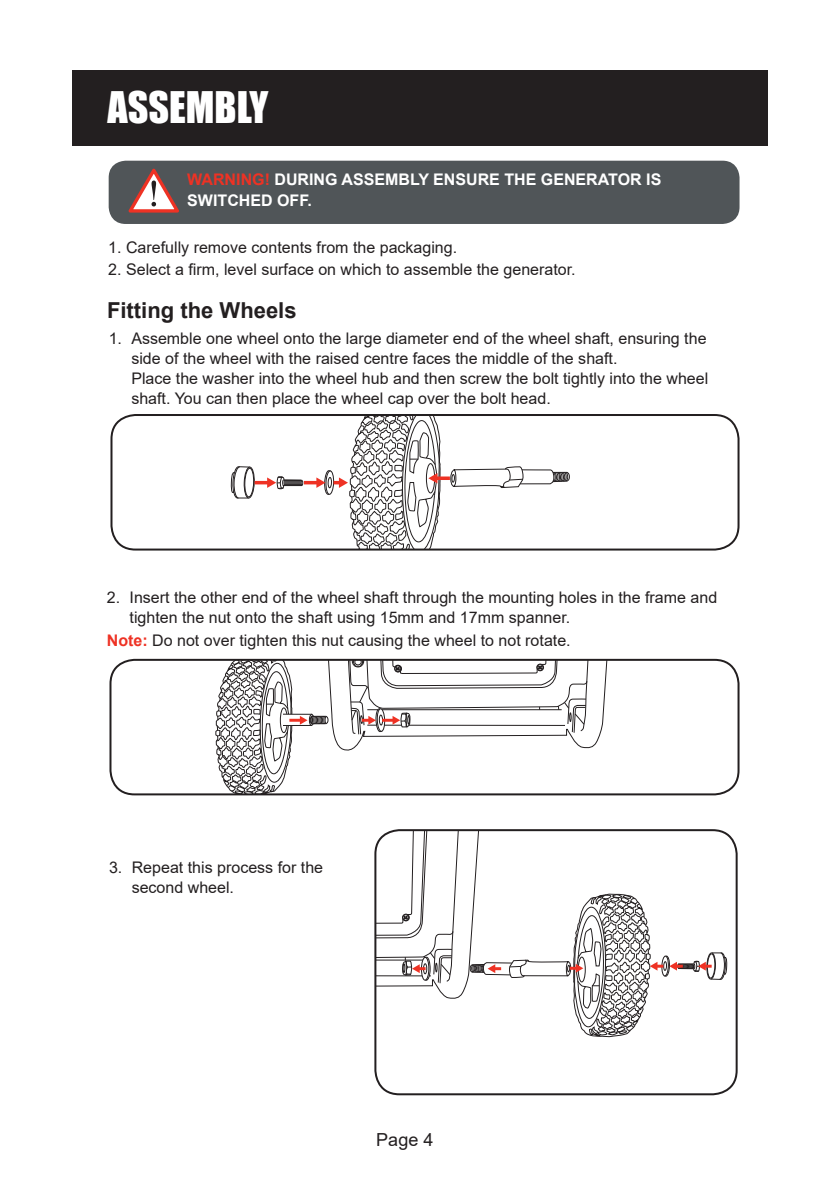
<style>
.page{position:relative;width:840px;height:1191px;background:#fff}
.page>*{position:absolute;margin:0;border:0;box-sizing:border-box;transform-origin:0 0}
.t1{font:40px "Impact";color:#fff}
.t2{font:700 22px "Arial";color:#231f20}
.t3{font:18px "Arial";color:#231f20}
.t4{font:16px/20px "Arial";color:#231f20}
.t5{font:700 16px/20px "Arial";color:#fff}
.s1{color:#ee3224}
.s2{font-weight:700;color:#ee3224}
</style>
<div class="page">
<div style="left:72px;top:71px;width:695px;height:75px;background:#231f20"></div>
<div style="left:109px;top:161px;width:630px;height:63px;background:#505558;border-radius:17px"></div>
<svg style="left:128px;top:169px;width:51px;height:44px"></svg>
<svg style="left:375px;top:830px;width:351px;height:207px"></svg>
<div style="left:374px;top:829px;width:363px;height:266px;border:2px solid #231f20;border-radius:24px"></div>
<div style="left:244px;top:468px;width:10px;height:29px;border:1px solid #231f20;border-radius:50%"></div>
<div style="left:243px;top:467px;width:12px;height:31px;border:1px solid #231f20;border-radius:50%"></div>
<svg style="left:450px;top:466px;width:119px;height:22px"></svg>
<svg style="left:231px;top:466px;width:19px;height:32px"></svg>
<hr style="left:254px;top:481px;width:14px;height:3px;background:#ee3224">
<svg style="left:267px;top:476px;width:36px;height:13px"></svg>
<svg style="left:440px;top:476px;width:9px;height:4px"></svg>
<hr style="left:304px;top:481px;width:14px;height:3px;background:#ee3224">
<svg style="left:316px;top:417px;width:124px;height:130px"></svg>
<div style="left:110px;top:414px;width:629px;height:136px;border:2px solid #231f20;border-radius:24px"></div>
<svg style="left:215px;top:662px;width:393px;height:130px"></svg>
<div style="left:109px;top:659px;width:630px;height:136px;border:2px solid #231f20;border-radius:24px"></div>
<h1 class="t1" style="left:107px;top:76px;width:162px">ASSEMBLY</h1>
<p class="t5" style="left:187px;top:170px;width:475px"><span class="s1">WARNING!</span> DURING ASSEMBLY ENSURE THE GENERATOR IS<br>SWITCHED OFF.</p>
<p class="t4" style="left:108px;top:237px;width:350px">1. Carefully remove contents from the packaging.</p>
<p class="t4" style="left:108px;top:260px;width:468px">2. Select a firm, level surface on which to assemble the generator.</p>
<h2 class="t2" style="left:107px;top:295px;width:191px">Fitting the Wheels</h2>
<p class="t4" style="left:131px;top:328px;width:578px;text-indent:-23px">1. Assemble one wheel onto the large diameter end of the wheel shaft, ensuring the side of the wheel with the raised centre faces the middle of the shaft.<br>Place the washer into the wheel hub and then screw the bolt tightly into the wheel shaft. You can then place the wheel cap over the bolt head.</p>
<p class="t4" style="left:129px;top:587px;width:589px;text-indent:-23px">2. Insert the other end of the wheel shaft through the mounting holes in the frame and tighten the nut onto the shaft using 15mm and 17mm spanner.</p>
<p class="t4" style="left:107px;top:630px;width:465px"><span class="s2">Note:</span> Do not over tighten this nut causing the wheel to not rotate.</p>
<p class="t4" style="left:132px;top:857px;width:193px;text-indent:-23px">3. Repeat this process for the second wheel.</p>
<p class="t3" style="left:376px;top:1127px;width:59px">Page 4</p>
</div>
